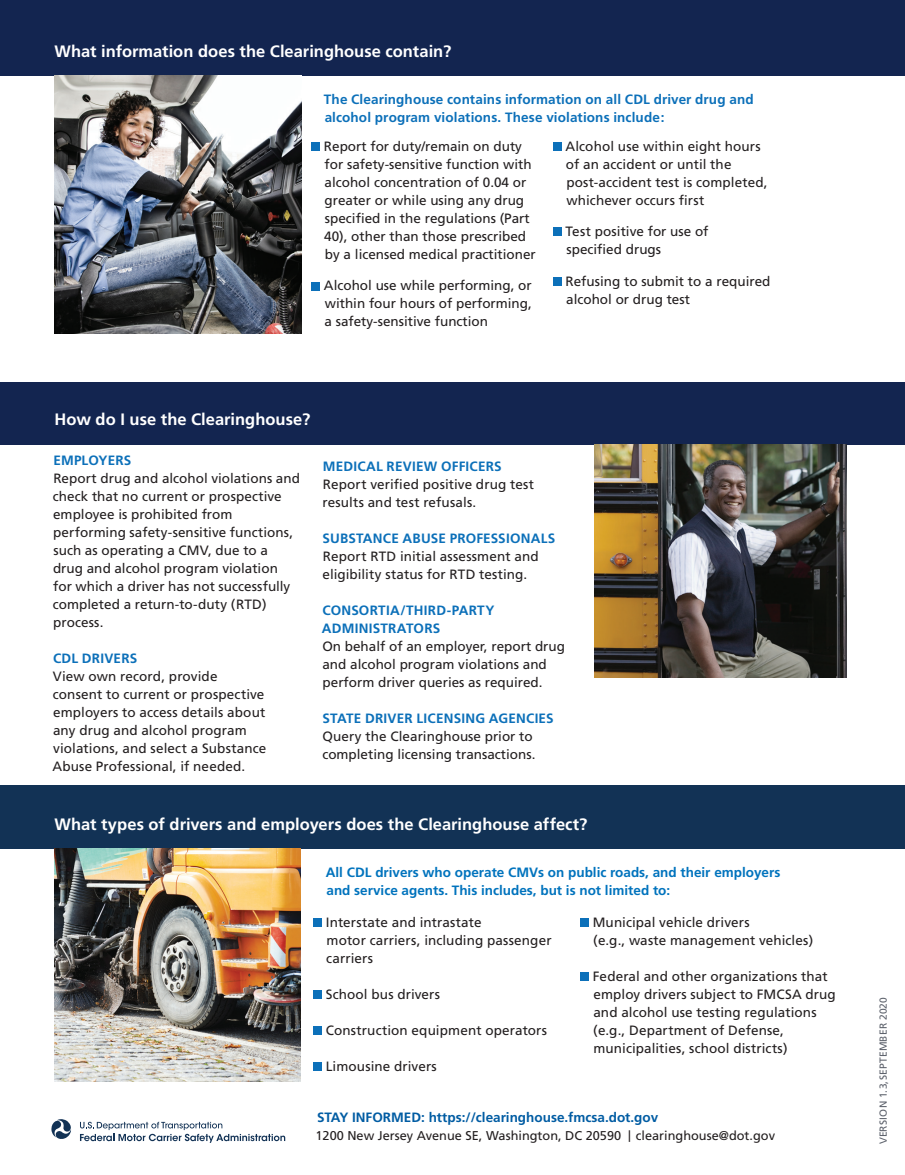
<style>
.page{position:relative;width:905px;height:1175px;background:#fff}
.page>*{position:absolute;margin:0;border:0;box-sizing:border-box;transform-origin:0 0}
.t1{font:700 16.5px "Frutiger";color:#fff}
.t2{font:13.5px/18px "Frutiger";color:#231f20}
.t3{font:700 13.5px/18px "Frutiger";letter-spacing:.01em;color:#0c70b9}
.t4{font:700 13.5px/18px "Frutiger";color:#0073bd}
.t5{font:700 13.5px "Frutiger";color:#015ca3}
.t6{font:12.75px "Frutiger";color:#231f20}
.t7{font:10.2px "Frutiger";letter-spacing:.02em;color:#5c616b}
.s1{font-weight:700;color:#0c70b9}
.s2{font-size:11.55px}
</style>
<div class="page">
<div style="left:0;top:0;width:904px;height:76px;background:#132550"></div>
<div style="left:0;top:382px;width:904px;height:63px;background:#132550"></div>
<div style="left:0;top:785px;width:904px;height:63px;background:#123255"></div>
<img style="left:54px;top:848px;width:246px;height:233px">
<img style="left:54px;top:76px;width:248px;height:257px">
<img style="left:594px;top:445px;width:252px;height:232px">
<div style="left:311px;top:142px;width:9px;height:9px;background:#0c70b9"></div>
<div style="left:311px;top:281px;width:9px;height:9px;background:#0c70b9"></div>
<div style="left:553px;top:142px;width:8px;height:9px;background:#0c70b9"></div>
<div style="left:553px;top:227px;width:8px;height:9px;background:#0c70b9"></div>
<div style="left:553px;top:277px;width:8px;height:9px;background:#0c70b9"></div>
<div style="left:313px;top:917px;width:9px;height:9px;background:#0c70b9"></div>
<div style="left:313px;top:989px;width:9px;height:9px;background:#0c70b9"></div>
<div style="left:313px;top:1025px;width:9px;height:9px;background:#0c70b9"></div>
<div style="left:313px;top:1061px;width:9px;height:9px;background:#0c70b9"></div>
<div style="left:580px;top:917px;width:9px;height:9px;background:#0c70b9"></div>
<div style="left:580px;top:971px;width:9px;height:9px;background:#0c70b9"></div>
<svg style="left:51px;top:1119px;width:20px;height:20px"></svg>
<svg style="left:80px;top:1121px;width:205px;height:21px"></svg>
<h3 class="t1" style="left:54px;top:42px;width:398px">What information does the Clearinghouse contain?</h3>
<h4 class="t3" style="left:324px;top:91px;width:431px">The Clearinghouse contains information on all CDL driver drug and alcohol program violations. These violations include:</h4>
<p class="t2" style="left:324px;top:137px;width:213px">Report for duty/remain on duty for safety-sensitive function with alcohol concentration of 0.04 or greater or while using any drug specified in the regulations (Part 40), other than those prescribed by a licensed medical practitioner</p>
<p class="t2" style="left:324px;top:277px;width:209px;text-align:justify">Alcohol use while performing, or within four hours of performing, a safety-sensitive function</p>
<p class="t2" style="left:565px;top:137px;width:204px">Alcohol use within eight hours of an accident or until the post-accident test is completed, whichever occurs first</p>
<p class="t2" style="left:565px;top:223px;width:144px">Test positive for use of specified drugs</p>
<p class="t2" style="left:565px;top:272px;width:206px">Refusing to submit to a required alcohol or drug test</p>
<h3 class="t1" style="left:54px;top:409px;width:257px">How do I use the Clearinghouse?</h3>
<h4 class="t3" style="left:53px;top:451px;width:80px">EMPLOYERS</h4>
<p class="t2" style="left:53px;top:469px;width:249px">Report drug and alcohol violations and check that no current or prospective employee is prohibited from performing safety-sensitive functions, such as operating a CMV, due to a drug and alcohol program violation<br>for which a driver has not successfully completed a return-to-duty (RTD) process.</p>
<h4 class="t3" style="left:53px;top:649px;width:86px">CDL DRIVERS</h4>
<p class="t2" style="left:52px;top:667px;width:215px">View own record, provide consent to current or prospective employers to access details about any drug and alcohol program violations, and select a Substance<br>Abuse Professional, if needed.</p>
<h4 class="t3" style="left:323px;top:457px;width:180px">MEDICAL REVIEW OFFICERS</h4>
<p class="t2" style="left:322px;top:475px;width:213px">Report verified positive drug test results and test refusals.</p>
<h4 class="t3" style="left:322px;top:529px;width:234px">SUBSTANCE ABUSE PROFESSIONALS</h4>
<p class="t2" style="left:322px;top:547px;width:218px">Report RTD initial assessment and eligibility status for RTD testing.</p>
<h4 class="t3" style="left:322px;top:601px;width:174px">CONSORTIA/THIRD-PARTY<br>ADMINISTRATORS</h4>
<p class="t2" style="left:322px;top:637px;width:244px">On behalf of an employer, report drug and alcohol program violations and perform driver queries as required.</p>
<p class="t2" style="left:322px;top:709px;width:233px"><span class="s1">STATE DRIVER LICENSING AGENCIES<br></span>Query the Clearinghouse prior to completing licensing transactions.</p>
<h3 class="t1" style="left:54px;top:814px;width:534px">What types of drivers and employers does the Clearinghouse affect?</h3>
<h4 class="t4" style="left:326px;top:863px;width:456px">All CDL drivers who operate CMVs on public roads, and their employers and service agents. This includes, but is not limited to:</h4>
<p class="t2" style="left:326px;top:913px;width:227px">Interstate and intrastate<br>motor carriers, including passenger carriers</p>
<p class="t2" style="left:326px;top:985px;width:116px">School bus drivers</p>
<p class="t2" style="left:326px;top:1021px;width:223px">Construction equipment operators</p>
<p class="t2" style="left:326px;top:1057px;width:113px">Limousine drivers</p>
<p class="t2" style="left:592px;top:913px;width:222px">Municipal vehicle drivers<br>(e.g., waste management vehicles)</p>
<p class="t2" style="left:592px;top:967px;width:244px">Federal and other organizations that employ drivers subject to FMCSA drug and alcohol use testing regulations (e.g., Department of Defense, municipalities, school districts)</p>
<p class="t5" style="left:317px;top:1109px;width:343px">STAY INFORMED: https://clearinghouse.fmcsa.dot.gov</p>
<p class="t6" style="left:315px;top:1128px;width:461px">1200 New Jersey Avenue SE, Washington, DC 20590 <span class="s2">|</span> clearinghouse@dot.gov</p>
<p class="t7" style="left:877px;top:1144px;width:149px;rotate:-90deg">VERSION 1.3,SEPTEMBER 2020</p>
</div>
